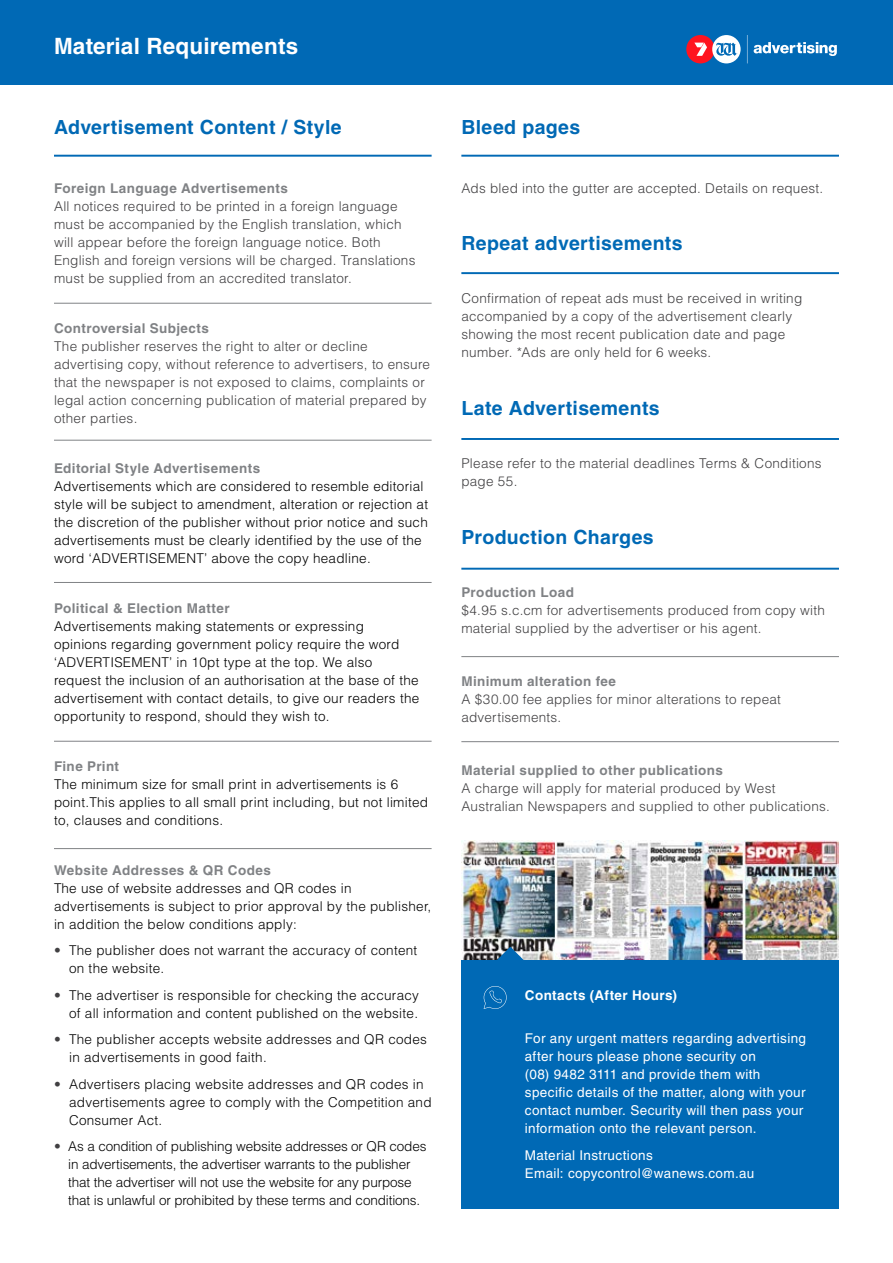
<style>
.page{position:relative;width:893px;height:1263px;background:#fff}
.page>*{position:absolute;margin:0;border:0;box-sizing:border-box;transform-origin:0 0}
.t1{font:700 22.5px "Helvetica LT Std";letter-spacing:.01em;color:#fff}
.t2{font:700 19.5px "Helvetica LT Std";letter-spacing:.02em;color:#0069b5}
.t3{font:300 13.5px/18px "Helvetica LT Std";letter-spacing:.02em;color:#000}
.t4{font:300 13.5px/18px "Helvetica LT Std";letter-spacing:.02em;color:#414042}
.t5{font:13.5px/18px "Helvetica LT Std";letter-spacing:.03em;color:#fff}
.t6{font:700 13.5px "Helvetica LT Std";letter-spacing:.03em;color:#808285}
.t7{font:300 13.5px/18px "Helvetica LT Std";letter-spacing:-.01em;color:#000;text-align:center}
.t8{font:700 13.5px "Helvetica LT Std";letter-spacing:.03em;color:#fff}
.s1{color:#414042}
</style>
<div class="page">
<img style="left:461px;top:841px;width:378px;height:119px">
<div style="left:461px;top:960px;width:378px;height:249px;background:#0069b5"></div>
<div style="left:0;top:0;width:893px;height:84px;background:#0069b5"></div>
<svg style="left:754px;top:42px;width:83px;height:14px"></svg>
<div style="left:686px;top:35px;width:29px;height:28px;background:#ff141f;border-radius:50%"></div>
<div style="left:712px;top:35px;width:29px;height:28px;background:#fff;border-radius:50%"></div>
<svg style="left:716px;top:43px;width:21px;height:13px"></svg>
<svg style="left:694px;top:43px;width:13px;height:13px"></svg>
<svg style="left:747px;top:35px;width:1px;height:28px"></svg>
<hr style="left:461px;top:155px;width:378px;height:2px;background:#0069b5">
<hr style="left:54px;top:155px;width:378px;height:2px;background:#0069b5">
<hr style="left:461px;top:272px;width:378px;height:2px;background:#0069b5">
<hr style="left:461px;top:438px;width:378px;height:2px;background:#0069b5">
<hr style="left:461px;top:568px;width:378px;height:2px;background:#0069b5">
<hr style="left:54px;top:303px;width:378px;height:1px;background:#808285">
<hr style="left:54px;top:440px;width:378px;height:1px;background:#808285">
<hr style="left:461px;top:741px;width:378px;height:1px;background:#808285">
<hr style="left:461px;top:656px;width:378px;height:1px;background:#808285">
<hr style="left:54px;top:582px;width:378px;height:1px;background:#808285">
<hr style="left:54px;top:741px;width:378px;height:1px;background:#808285">
<hr style="left:54px;top:848px;width:378px;height:1px;background:#808285">
<svg style="left:484px;top:947px;width:46px;height:62px"></svg>
<h1 class="t1" style="left:54px;top:32px;width:246px">Material Requirements</h1>
<h2 class="t2" style="left:54px;top:116px;width:289px">Advertisement Content / Style</h2>
<p class="t6" style="left:54px;top:180px;width:235px">Foreign Language Advertisements</p>
<p class="t4" style="left:54px;top:197px;width:363px">All notices required to be printed in a foreign language must be accompanied by the English translation, which will appear before the foreign language notice. Both English and foreign versions will be charged. Translations must be supplied from an accredited translator.</p>
<p class="t6" style="left:54px;top:320px;width:157px">Controversial Subjects</p>
<p class="t4" style="left:54px;top:337px;width:378px">The publisher reserves the right to alter or decline advertising copy, without reference to advertisers, to ensure that the newspaper is not exposed to claims, complaints or legal action concerning publication of material prepared by other parties.</p>
<p class="t6" style="left:54px;top:460px;width:208px">Editorial Style Advertisements</p>
<p class="t3" style="left:54px;top:477px;width:376px">Advertisements which are considered to resemble editorial style will be subject to amendment, alteration or rejection at the discretion of the publisher without prior notice and such advertisements must be clearly identified by the use of the word ‘ADVERTISEMENT’ above the copy headline.</p>
<p class="t6" style="left:54px;top:600px;width:177px">Political &amp; Election Matter</p>
<p class="t3" style="left:54px;top:617px;width:367px">Advertisements making statements or expressing opinions regarding government policy require the word ‘ADVERTISEMENT’ in 10pt type at the top. We also request the inclusion of an authorisation at the base of the advertisement with contact details, to give our readers the opportunity to respond, should they wish to.</p>
<p class="t6" style="left:54px;top:758px;width:67px">Fine Print</p>
<p class="t3" style="left:54px;top:775px;width:376px">The minimum size for small print in advertisements is 6 point.This applies to all small print including, but not limited to, clauses and conditions.</p>
<p class="t6" style="left:54px;top:862px;width:218px">Website Addresses &amp; QR Codes</p>
<p class="t3" style="left:54px;top:879px;width:379px">The use of website addresses and QR codes in advertisements is subject to prior approval by the publisher, in addition the below conditions apply:</p>
<p class="t3" style="left:69px;top:941px;width:350px;text-indent:-15px"><span class="s1">•</span> The publisher does not warrant the accuracy of content on the website.</p>
<p class="t3" style="left:54px;top:986px;width:367px;text-align:right"><span class="s1">•</span> The advertiser is responsible for checking the accuracy of all information and content published on the website.</p>
<p class="t3" style="left:69px;top:1030px;width:359px;text-indent:-15px"><span class="s1">•</span> The publisher accepts website addresses and QR codes in advertisements in good faith.</p>
<p class="t3" style="left:69px;top:1075px;width:364px;text-indent:-15px"><span class="s1">•</span> Advertisers placing website addresses and QR codes in advertisements agree to comply with the Competition and<br>Consumer Act.</p>
<p class="t7" style="left:54px;top:1137px;width:374px"><span class="s1">•</span> As a condition of publishing website addresses or QR codes in advertisements, the advertiser warrants to the publisher<br>that the advertiser will not use the website for any purpose<br>that is unlawful or prohibited by these terms and conditions.</p>
<h2 class="t2" style="left:461px;top:116px;width:120px">Bleed pages</h2>
<p class="t4" style="left:461px;top:179px;width:363px">Ads bled into the gutter are accepted. Details on request.</p>
<h2 class="t2" style="left:461px;top:231px;width:223px">Repeat advertisements</h2>
<p class="t4" style="left:461px;top:289px;width:342px">Confirmation of repeat ads must be received in writing accompanied by a copy of the advertisement clearly showing the most recent publication date and page number. *Ads are only held for 6 weeks.</p>
<h2 class="t2" style="left:461px;top:396px;width:200px">Late Advertisements</h2>
<p class="t4" style="left:461px;top:454px;width:362px">Please refer to the material deadlines Terms &amp; Conditions page 55.</p>
<h2 class="t2" style="left:461px;top:526px;width:194px">Production Charges</h2>
<p class="t6" style="left:461px;top:584px;width:114px">Production Load</p>
<p class="t4" style="left:461px;top:601px;width:365px">$4.95 s.c.cm for advertisements produced from copy with material supplied by the advertiser or his agent.</p>
<p class="t6" style="left:461px;top:673px;width:156px">Minimum alteration fee</p>
<p class="t4" style="left:461px;top:690px;width:321px">A $30.00 fee applies for minor alterations to repeat advertisements.</p>
<p class="t6" style="left:461px;top:762px;width:263px">Material supplied to other publications</p>
<p class="t4" style="left:461px;top:779px;width:370px">A charge will apply for material produced by West<br>Australian Newspapers and supplied to other publications.</p>
<p class="t8" style="left:525px;top:987px;width:154px">Contacts (After Hours)</p>
<p class="t5" style="left:525px;top:1029px;width:283px">For any urgent matters regarding advertising after hours please phone security on<br>(08) 9482 3111 and provide them with specific details of the matter, along with your contact number. Security will then pass your information onto the relevant person.</p>
<p class="t5" style="left:525px;top:1146px;width:231px">Material Instructions<br>Email: copycontrol@wanews.com.au</p>
</div>
